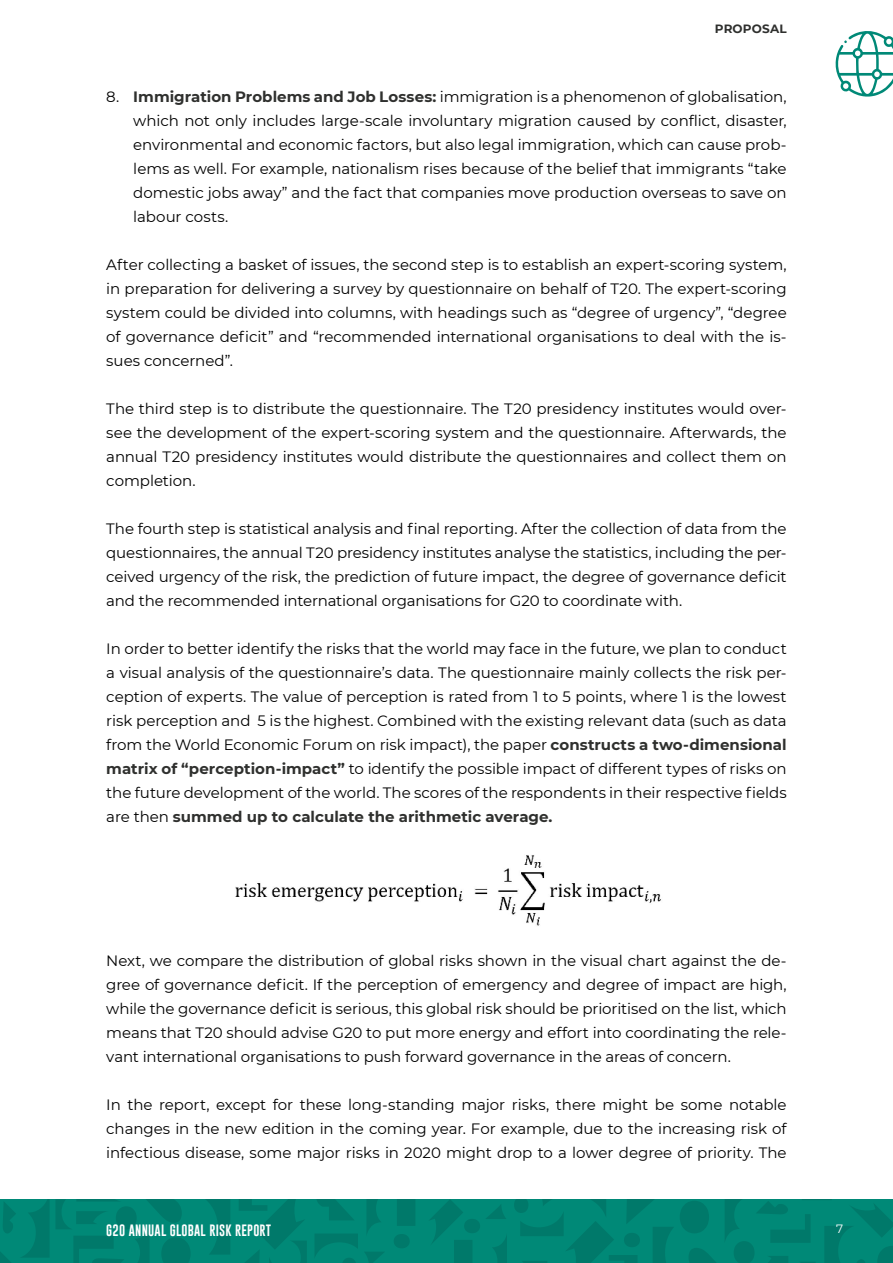
<style>
.page{position:relative;width:893px;height:1263px;background:#fff}
.page>*{position:absolute;margin:0;border:0;box-sizing:border-box;transform-origin:0 0}
.t1{font:15px/24px "Montserrat";letter-spacing:-.005em;color:#000;text-align:justify}
.t2{font:12px "Gobold";letter-spacing:.02em;color:#fff}
.t3{font:700 12px "Montserrat";letter-spacing:.015em;color:#2f302e}
.t4{font:12px "Montserrat";color:#fff}
.s1{font-weight:700;color:#2f302e}
</style>
<div class="page">
<img style="left:235px;top:855px;width:426px;height:71px">
<div style="left:0;top:1199px;width:893px;height:64px;background:#008977"></div>
<svg style="left:514px;top:1199px;width:379px;height:64px"></svg>
<svg style="left:430px;top:1200px;width:77px;height:63px"></svg>
<svg style="left:0;top:1199px;width:415px;height:64px"></svg>
<svg style="left:835px;top:31px;width:58px;height:66px"></svg>
<p class="t3" style="left:715px;top:23px;width:73px">PROPOSAL</p>
<p class="t1" style="left:133px;top:85px;width:655px;text-indent:-27px">8. <span class="s1">Immigration Problems and Job Losses:</span> immigration is a phenomenon of globalisation, which not only includes large-scale involuntary migration caused by conflict, disaster, environmental and economic factors, but also legal immigration, which can cause prob&shy;lems as well. For example, nationalism rises because of the belief that immigrants “take domestic jobs away” and the fact that companies move production overseas to save on labour costs.</p>
<p class="t1" style="left:106px;top:253px;width:682px">After collecting a basket of issues, the second step is to establish an expert-scoring system, in preparation for delivering a survey by questionnaire on behalf of T20. The expert-scoring system could be divided into columns, with headings such as “degree of urgency”, “degree of governance deficit” and “recommended international organisations to deal with the is&shy;sues concerned”.</p>
<p class="t1" style="left:106px;top:397px;width:682px">The third step is to distribute the questionnaire. The T20 presidency institutes would over&shy;see the development of the expert-scoring system and the questionnaire. Afterwards, the annual T20 presidency institutes would distribute the questionnaires and collect them on completion.</p>
<p class="t1" style="left:106px;top:516px;width:682px">The fourth step is statistical analysis and final reporting. After the collection of data from the questionnaires, the annual T20 presidency institutes analyse the statistics, including the per&shy;ceived urgency of the risk, the prediction of future impact, the degree of governance deficit and the recommended international organisations for G20 to coordinate with.</p>
<p class="t1" style="left:106px;top:637px;width:682px">In order to better identify the risks that the world may face in the future, we plan to conduct a visual analysis of the questionnaire’s data. The questionnaire mainly collects the risk per&shy;ception of experts. The value of perception is rated from 1 to 5 points, where 1 is the lowest risk perception and 5 is the highest. Combined with the existing relevant data (such as data from the World Economic Forum on risk impact), the paper <span class="s1">constructs a two-dimensional matrix of “perception-impact”</span> to identify the possible impact of different types of risks on the future development of the world. The scores of the respondents in their respective fields are then <span class="s1">summed up to calculate the arithmetic average.</span></p>
<p class="t1" style="left:106px;top:949px;width:682px">Next, we compare the distribution of global risks shown in the visual chart against the de&shy;gree of governance deficit. If the perception of emergency and degree of impact are high, while the governance deficit is serious, this global risk should be prioritised on the list, which means that T20 should advise G20 to put more energy and effort into coordinating the rele&shy;vant international organisations to push forward governance in the areas of concern.</p>
<p class="t1" style="left:106px;top:1093px;width:682px">In the report, except for these long-standing major risks, there might be some notable changes in the new edition in the coming year. For example, due to the increasing risk of infectious disease, some major risks in 2020 might drop to a lower degree of priority. The</p>
<p class="t2" style="left:106px;top:1225px;width:166px">G20 ANNUAL GLOBAL RISK REPORT</p>
<p class="t4" style="left:836px;top:1221px;width:9px">7</p>
</div>
